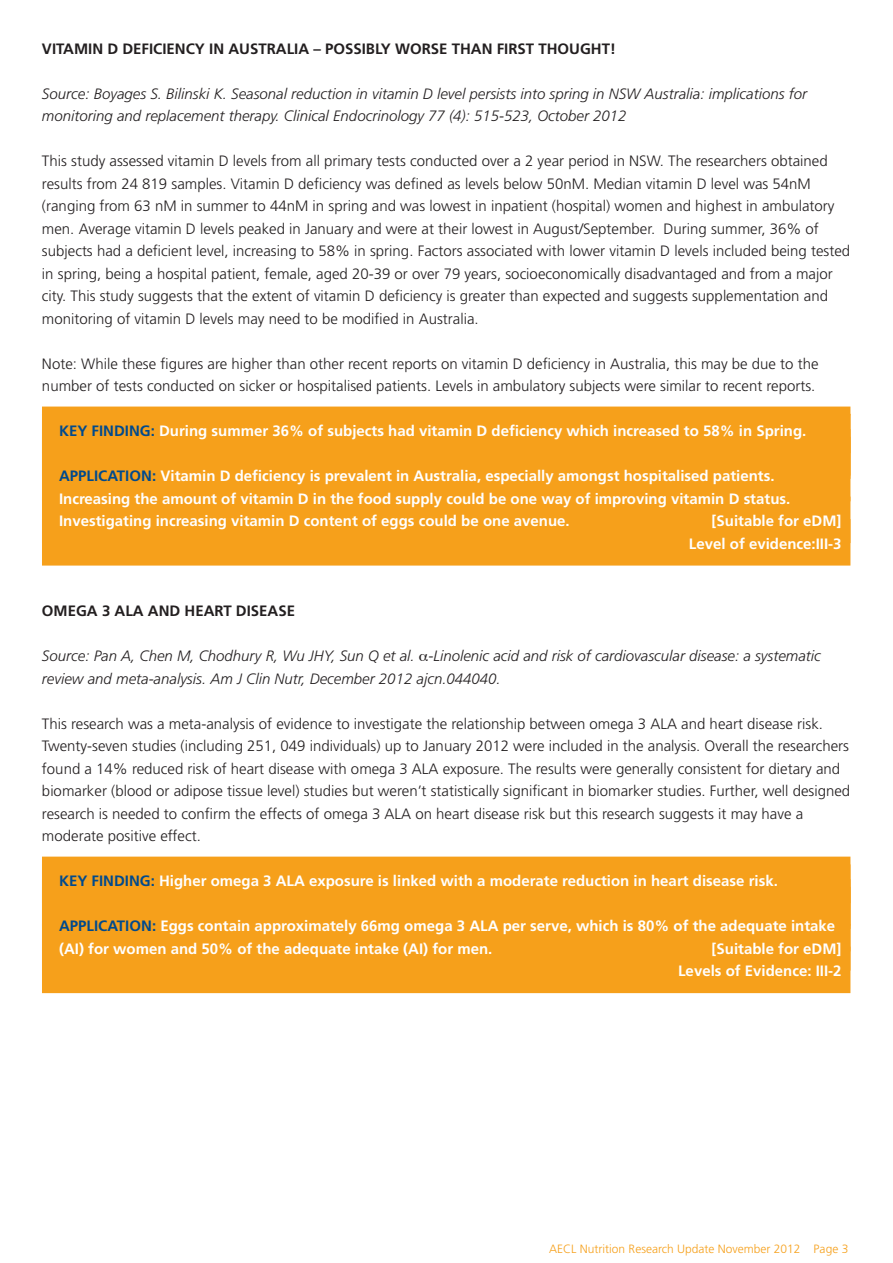
<style>
.page{position:relative;width:893px;height:1263px;background:#fff}
.page>*{position:absolute;margin:0;border:0;box-sizing:border-box;transform-origin:0 0}
.t1{font:300 15px/22.5px "Frutiger";color:#231f20}
.t2{font:700 15px/22.5px "Frutiger";color:#fff}
.t3{font:italic 300 15px/22.5px "Frutiger";color:#231f20}
.t4{font:700 15px "Frutiger";color:#231f20}
.t5{font:300 12px "Frutiger";color:#f6a01b}
.s1{color:#004a8d}
</style>
<div class="page">
<div style="left:42px;top:407px;width:808px;height:46px;background:#f6a01b"></div>
<div style="left:42px;top:437px;width:808px;height:64px;background:#f6a01b"></div>
<div style="left:42px;top:497px;width:808px;height:46px;background:#f6a01b"></div>
<div style="left:42px;top:519px;width:808px;height:47px;background:#f6a01b"></div>
<div style="left:42px;top:857px;width:808px;height:46px;background:#f6a01b"></div>
<div style="left:42px;top:879px;width:808px;height:47px;background:#f6a01b"></div>
<div style="left:42px;top:924px;width:808px;height:47px;background:#f6a01b"></div>
<div style="left:42px;top:947px;width:808px;height:46px;background:#f6a01b"></div>
<p class="t4" style="left:42px;top:40px;width:575px">VITAMIN D DEFICIENCY IN AUSTRALIA – POSSIBLY WORSE THAN FIRST THOUGHT!</p>
<p class="t3" style="left:42px;top:83px;width:767px">Source: Boyages S. Bilinski K. Seasonal reduction in vitamin D level persists into spring in NSW Australia: implications for monitoring and replacement therapy. Clinical Endocrinology 77 (4): 515-523, October 2012</p>
<p class="t1" style="left:42px;top:150px;width:810px">This study assessed vitamin D levels from all primary tests conducted over a 2 year period in NSW. The researchers obtained results from 24 819 samples. Vitamin D deficiency was defined as levels below 50nM. Median vitamin D level was 54nM (ranging from 63 nM in summer to 44nM in spring and was lowest in inpatient (hospital) women and highest in ambulatory men. Average vitamin D levels peaked in January and were at their lowest in August/September. During summer, 36% of subjects had a deficient level, increasing to 58% in spring. Factors associated with lower vitamin D levels included being tested in spring, being a hospital patient, female, aged 20-39 or over 79 years, socioeconomically disadvantaged and from a major city. This study suggests that the extent of vitamin D deficiency is greater than expected and suggests supplementation and monitoring of vitamin D levels may need to be modified in Australia.</p>
<p class="t1" style="left:42px;top:353px;width:778px">Note: While these figures are higher than other recent reports on vitamin D deficiency in Australia, this may be due to the number of tests conducted on sicker or hospitalised patients. Levels in ambulatory subjects were similar to recent reports.</p>
<p class="t2" style="left:59px;top:420px;width:749px"><span class="s1">KEY FINDING:</span> During summer 36% of subjects had vitamin D deficiency which increased to 58% in Spring.</p>
<p class="t2" style="left:59px;top:465px;width:733px"><span class="s1">APPLICATION:</span> Vitamin D deficiency is prevalent in Australia, especially amongst hospitalised patients.<br>Increasing the amount of vitamin D in the food supply could be one way of improving vitamin D status.<br>Investigating increasing vitamin D content of eggs could be one avenue.</p>
<p class="t2" style="left:711px;top:510px;width:132px">[Suitable for eDM]</p>
<p class="t2" style="left:689px;top:532px;width:154px">Level of evidence:III-3</p>
<p class="t4" style="left:42px;top:602px;width:255px">OMEGA 3 ALA AND HEART DISEASE</p>
<p class="t3" style="left:42px;top:645px;width:780px">Source: Pan A, Chen M, Chodhury R, Wu JHY, Sun Q et al. -Linolenic acid and risk of cardiovascular disease: a systematic review and meta-analysis. Am J Clin Nutr, December 2012 ajcn.044040.</p>
<p class="t1" style="left:42px;top:713px;width:810px">This research was a meta-analysis of evidence to investigate the relationship between omega 3 ALA and heart disease risk.<br>Twenty-seven studies (including 251, 049 individuals) up to January 2012 were included in the analysis. Overall the researchers found a 14% reduced risk of heart disease with omega 3 ALA exposure. The results were generally consistent for dietary and biomarker (blood or adipose tissue level) studies but weren’t statistically significant in biomarker studies. Further, well designed research is needed to confirm the effects of omega 3 ALA on heart disease risk but this research suggests it may have a moderate positive effect.</p>
<p class="t2" style="left:59px;top:870px;width:720px"><span class="s1">KEY FINDING:</span> Higher omega 3 ALA exposure is linked with a moderate reduction in heart disease risk.</p>
<p class="t2" style="left:59px;top:915px;width:778px"><span class="s1">APPLICATION:</span> Eggs contain approximately 66mg omega 3 ALA per serve, which is 80% of the adequate intake (AI) for women and 50% of the adequate intake (AI) for men.</p>
<p class="t2" style="left:711px;top:937px;width:132px">[Suitable for eDM]</p>
<p class="t2" style="left:678px;top:960px;width:165px">Levels of Evidence: III-2</p>
<p class="t5" style="left:549px;top:1242px;width:301px">AECL Nutrition Research Update November 2012 Page 3</p>
</div>
